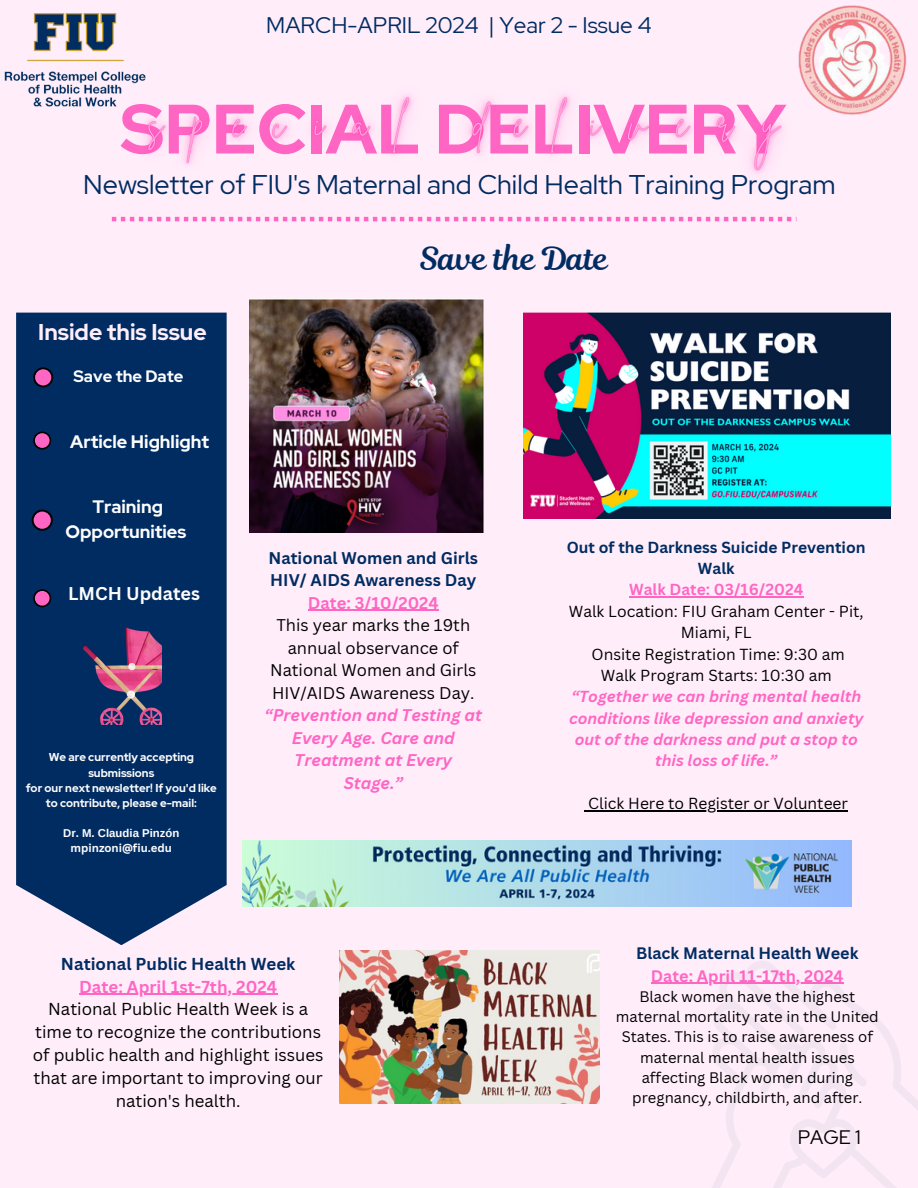
<style>
.page{position:relative;width:918px;height:1188px;background:#ffeefa}
.page>*{position:absolute;margin:0;border:0;box-sizing:border-box;transform-origin:0 0}
.t1{font:700 69.75px "Red Hat Display";color:#ff66c4}
.t2{font:31.5px "Magnolia Script";color:#012c62}
.t3{font:27px "Red Hat Display";color:#012c62}
.t4{font:700 22.8px "Red Hat Display";color:#ffeefa}
.t5{font:22.5px "Red Hat Display";color:#012c62}
.t6{font:19.5px "Red Hat Display";color:#000}
.t7{font:700 18px/24.8px "Red Hat Display";color:#fdfdfe;text-align:center}
.t8{font:700 18px "Canva Sans";color:#fdfdfe}
.t9{font:16.8px/23px "Canva Sans";color:#000;text-align:center}
.t10{font:700 16.8px "Canva Sans";color:#012c62}
.t11{font:700 16.8px "Canva Sans";color:#ff66c4}
.t12{font:16.5px/22.5px "Canva Sans";color:#000;text-align:center}
.t13{font:700 16.5px/22.5px "Canva Sans";color:#012c62}
.t14{font:700 16.5px "Canva Sans";color:#ff66c4}
.t15{font:700 16.5px "Red Hat Display";color:#fdfdfe}
.t16{font:700 16.2px "Canva Sans";color:#012c62}
.t17{font:700 16.2px "Canva Sans";color:#ff66c4}
.t18{font:15.6px/21.3px "Canva Sans";color:#000;text-align:center}
.t19{font:italic 700 15.6px/21.3px "Canva Sans";color:#ff66c4;text-align:center}
.t20{font:700 15.6px/21.3px "Canva Sans";color:#012c62;text-align:center}
.t21{font:700 15.6px "Canva Sans";color:#ff66c4}
.t22{font:14.85px/20.2px "Canva Sans";color:#000;text-align:center}
.t23{font:700 11.4px/15.1px "Red Hat Display";color:#fdfdfe;text-align:center}
.t24{font:700 11.4px "Arimo";color:#fdfdfe}
.t25{font:700 11.4px "Canva Sans";color:#fdfdfe}
.s1{font-weight:700;font-style:italic;color:#ff66c4}
</style>
<div class="page">
<img style="left:5px;top:13px;width:112px;height:93px">
<img style="left:798px;top:5px;width:109px;height:110px">
<svg style="left:112px;top:217px;width:685px;height:4px"></svg>
<div style="left:16px;top:313px;width:211px;height:632px;background:#012c62"></div>
<svg style="left:33px;top:367px;width:20px;height:20px"></svg>
<svg style="left:32px;top:510px;width:21px;height:21px"></svg>
<svg style="left:707px;top:961px;width:211px;height:227px"></svg>
<svg style="left:840px;top:1043px;width:27px;height:44px"></svg>
<svg style="left:33px;top:589px;width:18px;height:18px"></svg>
<img style="left:83px;top:628px;width:79px;height:96px">
<svg style="left:33px;top:432px;width:18px;height:18px"></svg>
<img style="left:249px;top:299px;width:234px;height:234px">
<img style="left:524px;top:313px;width:367px;height:205px">
<img style="left:243px;top:840px;width:608px;height:67px">
<img style="left:340px;top:951px;width:260px;height:153px">
<img style="left:106px;top:57px;width:744px;height:117px">
<hr style="left:629px;top:597px;width:174px;height:1px;background:#ff66c4">
<hr style="left:588px;top:810px;width:260px;height:1px;background:#000">
<hr style="left:308px;top:610px;width:131px;height:1px;background:#ff66c4">
<hr style="left:79px;top:994px;width:198px;height:1px;background:#ff66c4">
<hr style="left:651px;top:983px;width:193px;height:1px;background:#ff66c4">
<p class="t5" style="left:266px;top:10px;width:387px">MARCH-APRIL 2024 | Year 2 - Issue 4</p>
<p class="t1" style="left:120px;top:82px;width:667px">SPECIAL DELIVERY</p>
<h1 class="t3" style="left:83px;top:167px;width:754px">Newsletter of FIU's Maternal and Child Health Training Program</h1>
<p class="t4" style="left:38px;top:317px;width:170px">Inside this Issue</p>
<p class="t15" style="left:74px;top:365px;width:111px">Save the Date</p>
<p class="t7" style="left:70px;top:429px;width:140px">Article Highlight</p>
<p class="t7" style="left:66px;top:495px;width:122px">Training<br>Opportunities</p>
<p class="t8" style="left:68px;top:581px;width:133px">LMCH Updates</p>
<p class="t23" style="left:49px;top:750px;width:147px">We are currently accepting submissions</p>
<p class="t23" style="left:26px;top:780px;width:193px">for our next newsletter! If you'd like to contribute, please e-mail:</p>
<p class="t24" style="left:63px;top:827px;width:118px">Dr. M. Claudia Pinzón</p>
<p class="t25" style="left:71px;top:840px;width:103px">mpinzoni@fiu.edu</p>
<h4 class="t2" style="left:420px;top:237px;width:190px">Save the Date</h4>
<p class="t13" style="left:268px;top:546px;width:211px">National Women and Girls<br>HIV/ AIDS Awareness Day</p>
<p class="t14" style="left:308px;top:591px;width:132px">Date: 3/10/2024</p>
<p class="t12" style="left:265px;top:613px;width:219px">This year marks the 19th annual observance of<br>National Women and Girls<br>HIV/AIDS Awareness Day. <span class="s1">“Prevention and Testing at<br>Every Age. Care and<br>Treatment at Every<br>Stage.”</span></p>
<p class="t20" style="left:567px;top:536px;width:300px">Out of the Darkness Suicide Prevention<br>Walk</p>
<p class="t21" style="left:629px;top:579px;width:176px">Walk Date: 03/16/2024</p>
<p class="t18" style="left:569px;top:600px;width:296px">Walk Location: FIU Graham Center - Pit,<br>Miami, FL</p>
<p class="t18" style="left:592px;top:643px;width:255px">Onsite Registration Time: 9:30 am</p>
<p class="t18" style="left:601px;top:664px;width:232px">Walk Program Starts: 10:30 am</p>
<p class="t19" style="left:569px;top:686px;width:296px">“Together we can bring mental health conditions like depression and anxiety out of the darkness and put a stop to this loss of life.”</p>
<p class="t18" style="left:588px;top:793px;width:261px">Click Here to Register or Volunteer</p>
<p class="t10" style="left:61px;top:952px;width:236px">National Public Health Week</p>
<p class="t11" style="left:79px;top:975px;width:200px">Date: April 1st-7th, 2024</p>
<p class="t9" style="left:33px;top:997px;width:292px">National Public Health Week is a time to recognize the contributions of public health and highlight issues that are important to improving our nation's health.</p>
<p class="t16" style="left:636px;top:942px;width:224px">Black Maternal Health Week</p>
<p class="t17" style="left:651px;top:964px;width:194px">Date: April 11-17th, 2024</p>
<p class="t22" style="left:616px;top:986px;width:264px">Black women have the highest maternal mortality rate in the United States. This is to raise awareness of maternal mental health issues affecting Black women during pregnancy, childbirth, and after.</p>
<p class="t6" style="left:798px;top:1124px;width:65px">PAGE 1</p>
</div>
